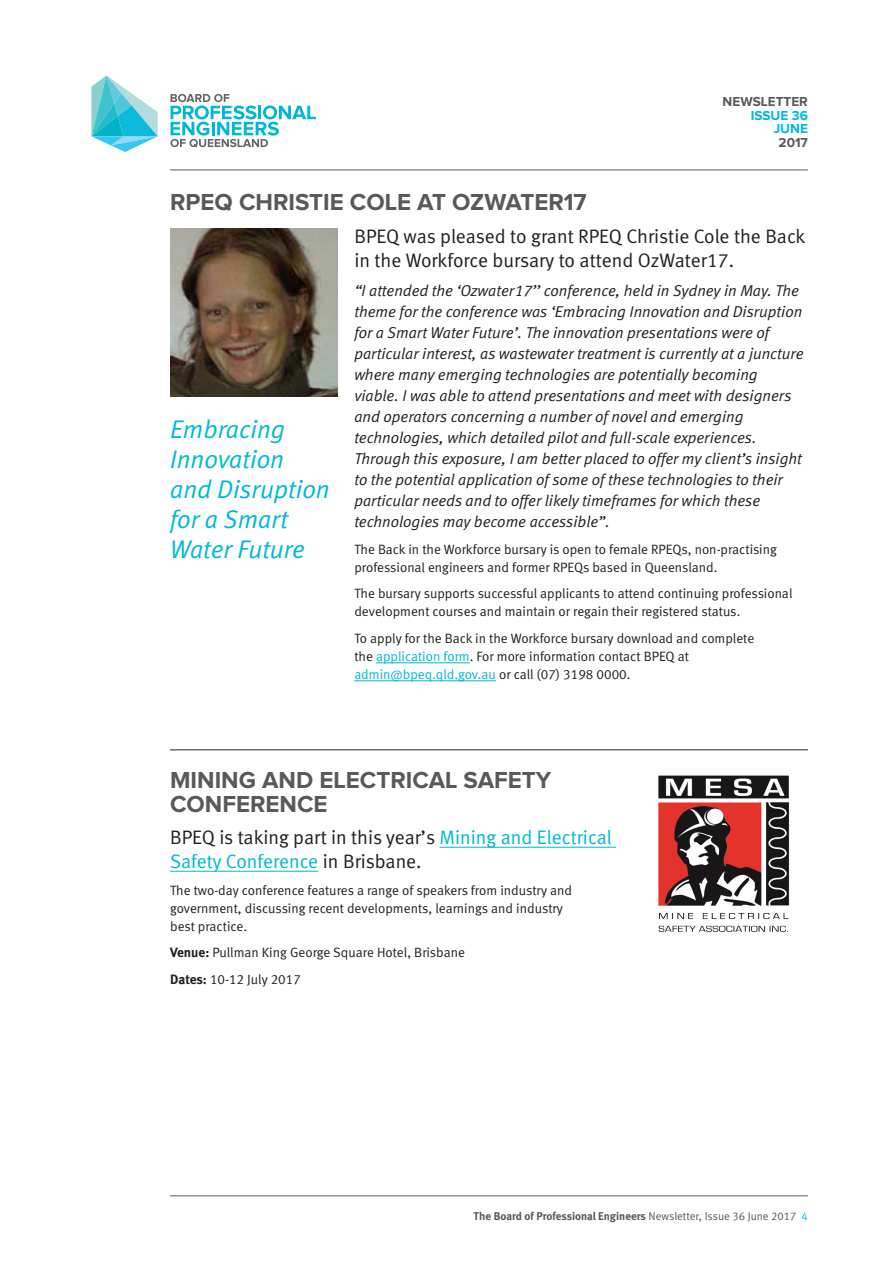
<style>
.page{position:relative;width:893px;height:1263px;background:#fff}
.page>*{position:absolute;margin:0;border:0;box-sizing:border-box;transform-origin:0 0}
.t1{font:italic 25.5px/30px "Meta Normal LF";color:#00b8d6}
.t2{font:700 24px/24px "Proxima Nova";color:#58595b}
.t3{font:19.5px/24px "Meta Normal LF";color:#231f20}
.t4{font:italic 15.75px/21px "Meta Normal LF";color:#231f20}
.t5{font:13.5px/18px "Meta Normal LF";color:#231f20}
.t6{font:700 13.5px "Proxima Nova";color:#58595b}
.t7{font:700 13.5px/13.5px "Proxima Nova";color:#00b8d6;text-align:right}
.t8{font:11.25px "Meta Bold LF";color:#58595b}
.s1{color:#00b8d6}
.s2{font-family:"Meta Bold LF"}
.s3{font-family:"Meta Normal LF"}
.s4{font-family:"Meta Normal LF";color:#00b8d6}
</style>
<div class="page">
<hr style="left:170px;top:170px;width:638px;height:1px;background:#58595b">
<hr style="left:170px;top:1195px;width:638px;height:1px;background:#58595b">
<svg style="left:171px;top:94px;width:145px;height:53px"></svg>
<svg style="left:91px;top:75px;width:67px;height:77px"></svg>
<hr style="left:376px;top:662px;width:94px;height:1px;background:#00b8d6">
<hr style="left:354px;top:680px;width:142px;height:1px;background:#00b8d6">
<hr style="left:439px;top:847px;width:177px;height:1px;background:#00b8d6">
<hr style="left:170px;top:871px;width:148px;height:1px;background:#00b8d6">
<img style="left:170px;top:229px;width:167px;height:167px">
<img style="left:658px;top:775px;width:132px;height:157px">
<hr style="left:170px;top:749px;width:638px;height:1px;background:#231f20">
<p class="t6" style="left:723px;top:96px;width:87px">NEWSLETTER</p>
<p class="t7" style="left:751px;top:109px;width:59px">ISSUE 36<br>JUNE</p>
<p class="t6" style="left:778px;top:136px;width:31px">2017</p>
<h2 class="t2" style="left:170px;top:191px;width:418px">RPEQ CHRISTIE COLE AT OZWATER17</h2>
<p class="t3" style="left:354px;top:224px;width:452px">BPEQ was pleased to grant RPEQ Christie Cole the Back in the Workforce bursary to attend OzWater17.</p>
<p class="t4" style="left:354px;top:280px;width:451px">“I attended the ‘Ozwater17’’ conference, held in Sydney in May. The theme for the conference was ‘Embracing Innovation and Disruption for a Smart Water Future’. The innovation presentations were of particular interest, as wastewater treatment is currently at a juncture where many emerging technologies are potentially becoming viable. I was able to attend presentations and meet with designers and operators concerning a number of novel and emerging technologies, which detailed pilot and full-scale experiences.<br>Through this exposure, I am better placed to offer my client’s insight to the potential application of some of these technologies to their particular needs and to offer likely timeframes for which these technologies may become accessible”.</p>
<p class="t5" style="left:354px;top:540px;width:424px">The Back in the Workforce bursary is open to female RPEQs, non-practising professional engineers and former RPEQs based in Queensland.</p>
<p class="t5" style="left:354px;top:584px;width:440px">The bursary supports successful applicants to attend continuing professional development courses and maintain or regain their registered status.</p>
<p class="t5" style="left:354px;top:629px;width:401px">To apply for the Back in the Workforce bursary download and complete the <span class="s1">application form</span>. For more information contact BPEQ at <span class="s1">admin@bpeq.qld.gov.au</span> or call (07) 3198 0000.</p>
<h1 class="t1" style="left:170px;top:414px;width:161px">Embracing<br>Innovation and Disruption for a Smart<br>Water Future</h1>
<h2 class="t2" style="left:170px;top:769px;width:383px">MINING AND ELECTRICAL SAFETY<br>CONFERENCE</h2>
<p class="t3" style="left:170px;top:825px;width:443px">BPEQ is taking part in this year’s <span class="s1">Mining and Electrical<br>Safety Conference</span> in Brisbane.</p>
<p class="t5" style="left:170px;top:881px;width:403px">The two-day conference features a range of speakers from industry and government, discussing recent developments, learnings and industry best practice.</p>
<p class="t5" style="left:170px;top:939px;width:296px;line-height:26.5px"><span class="s2">Venue:</span> Pullman King George Square Hotel, Brisbane<br><span class="s2">Dates:</span> 10-12 July 2017</p>
<p class="t8" style="left:474px;top:1210px;width:336px">The Board of Professional Engineers <span class="s3">Newsletter, Issue 36 June 2017</span> <span class="s4">4</span></p>
</div>
